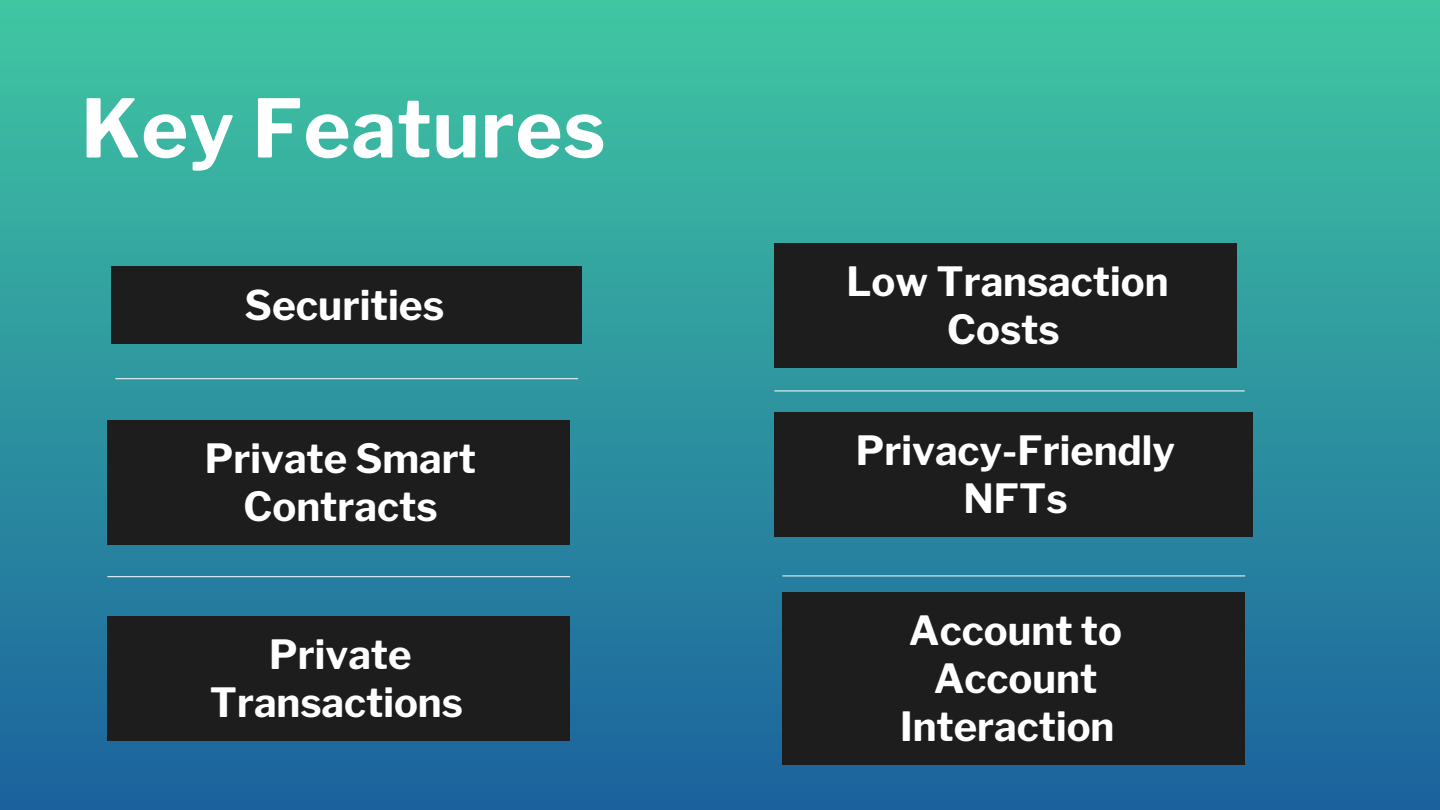
<style>
.page{position:relative;width:1440px;height:810px;background:#fff}
.page>*{position:absolute;margin:0;border:0;box-sizing:border-box;transform-origin:0 0}
.t1{font:700 80px "Libre Franklin";letter-spacing:.01em;color:#fff}
.t2{font:700 40.7px "Libre Franklin";color:#fff}
.t3{font:700 40px/48px "Libre Franklin";color:#fff;text-align:center}
</style>
<div class="page">
<img style="left:0;top:0;width:1440px;height:810px">
<div style="left:774px;top:413px;width:479px;height:124px;background:#1e1d1d"></div>
<hr style="left:115px;top:378px;width:463px;height:1px;background:#fff">
<hr style="left:107px;top:576px;width:463px;height:1px;background:#fff">
<div style="left:107px;top:421px;width:463px;height:124px;background:#1e1d1d"></div>
<div style="left:107px;top:617px;width:463px;height:124px;background:#1e1d1d"></div>
<div style="left:774px;top:243px;width:463px;height:124px;background:#1e1d1d"></div>
<div style="left:111px;top:266px;width:471px;height:78px;background:#1e1d1d"></div>
<div style="left:782px;top:593px;width:463px;height:172px;background:#1e1d1d"></div>
<hr style="left:782px;top:576px;width:463px;height:1px;background:#fff">
<hr style="left:774px;top:391px;width:471px;height:1px;background:#fff">
<p class="t1" style="left:81px;top:80px;width:526px">Key Features</p>
<p class="t2" style="left:244px;top:280px;width:201px">Securities</p>
<p class="t3" style="left:205px;top:435px;width:273px">Private Smart<br>Contracts</p>
<p class="t3" style="left:210px;top:631px;width:255px">Private<br>Transactions</p>
<p class="t3" style="left:846px;top:257px;width:324px">Low Transaction<br>Costs</p>
<p class="t3" style="left:856px;top:427px;width:321px">Privacy-Friendly<br>NFTs</p>
<p class="t3" style="left:900px;top:607px;width:224px">Account to<br>Account<br>Interaction</p>
</div>
